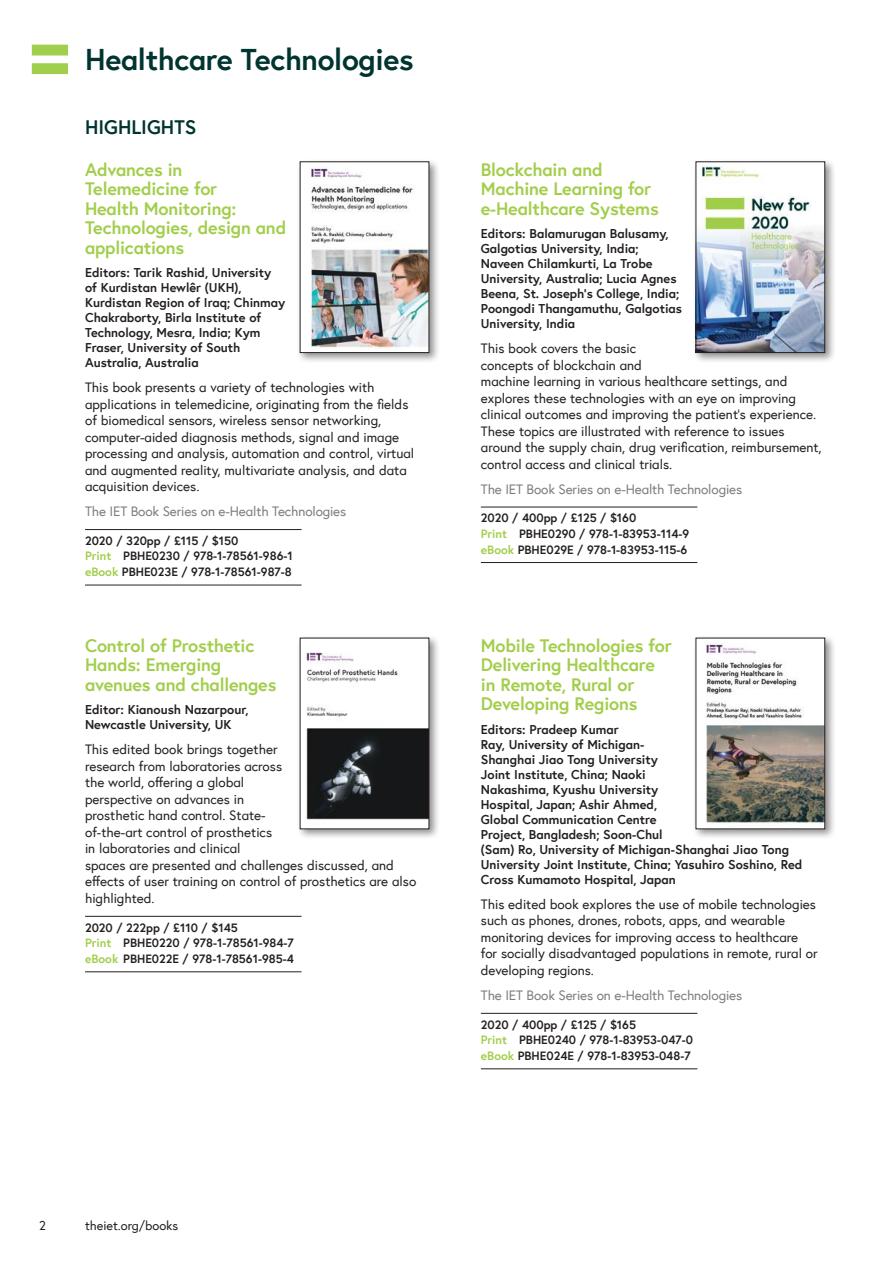
<style>
.page{position:relative;width:893px;height:1263px;background:#fff}
.page>*{position:absolute;margin:0;border:0;box-sizing:border-box;transform-origin:0 0}
.t1{font:700 30px "Europa";letter-spacing:-.01em;color:#003430}
.t2{font:700 19.5px "Europa";color:#003430}
.t3{font:700 18px/19.5px "Europa";letter-spacing:-.01em;color:#a2ce4c}
.t4{font:13.5px/16.5px "Europa";color:#241f1f}
.t5{font:13.5px "Europa";letter-spacing:-.01em;color:#7d7c7e}
.t6{font:700 12.75px/15px "Europa";color:#241f1f}
.t7{font:12.75px "Europa";color:#241f1f}
.t8{font:700 12px/15.8px "Europa";color:#241f1f}
.s1{color:#a2ce4c}
</style>
<div class="page">
<svg style="left:32px;top:45px;width:36px;height:29px"></svg>
<hr style="left:85px;top:529px;width:217px;height:1px;background:#241f1f">
<hr style="left:85px;top:585px;width:217px;height:1px;background:#241f1f">
<hr style="left:481px;top:507px;width:216px;height:1px;background:#241f1f">
<hr style="left:481px;top:562px;width:216px;height:1px;background:#241f1f">
<hr style="left:85px;top:916px;width:217px;height:1px;background:#241f1f">
<hr style="left:85px;top:971px;width:217px;height:1px;background:#241f1f">
<div style="left:693px;top:159px;width:143px;height:205px;background:#241f1f;opacity:.5"></div>
<img style="left:698px;top:164px;width:125px;height:187px">
<div style="left:696px;top:162px;width:129px;height:191px;border:1px solid #241f1f"></div>
<div style="left:297px;top:635px;width:143px;height:205px;background:#241f1f;opacity:.5"></div>
<img style="left:302px;top:641px;width:125px;height:186px">
<hr style="left:481px;top:1013px;width:216px;height:1px;background:#241f1f">
<hr style="left:481px;top:1068px;width:216px;height:1px;background:#241f1f">
<div style="left:693px;top:635px;width:143px;height:205px;background:#241f1f;opacity:.5"></div>
<img style="left:698px;top:640px;width:125px;height:187px">
<div style="left:297px;top:159px;width:143px;height:205px;background:#241f1f;opacity:.5"></div>
<img style="left:302px;top:164px;width:125px;height:187px">
<h1 class="t1" style="left:85px;top:39px;width:330px">Healthcare Technologies</h1>
<h2 class="t2" style="left:85px;top:114px;width:25px">Highlights</h2>
<h3 class="t3" style="left:85px;top:159px;width:203px">Advances in<br>Telemedicine for<br>Health Monitoring:<br>Technologies, design and applications</h3>
<p class="t6" style="left:85px;top:265px;width:202px">Editors: Tarik Rashid, University of Kurdistan Hewlêr (UKH),<br>Kurdistan Region of Iraq; Chinmay<br>Chakraborty, Birla Institute of<br>Technology, Mesra, India; Kym<br>Fraser, University of South<br>Australia, Australia</p>
<p class="t4" style="left:85px;top:379px;width:331px">This book presents a variety of technologies with applications in telemedicine, originating from the fields of biomedical sensors, wireless sensor networking, computer-aided diagnosis methods, signal and image processing and analysis, automation and control, virtual and augmented reality, multivariate analysis, and data acquisition devices.</p>
<p class="t5" style="left:85px;top:503px;width:263px">The IET Book Series on e-Health Technologies</p>
<p class="t8" style="left:85px;top:532px;width:209px">2020 / 320pp / £115 / $150<br><span class="s1">Print</span> PBHE0230 / 978-1-78561-986-1 <span class="s1">eBook</span> PBHE023E / 978-1-78561-987-8</p>
<h3 class="t3" style="left:85px;top:635px;width:193px">Control of Prosthetic<br>Hands: Emerging avenues and challenges</h3>
<p class="t6" style="left:85px;top:702px;width:165px">Editor: Kianoush Nazarpour,<br>Newcastle University, UK</p>
<p class="t4" style="left:85px;top:741px;width:333px">This edited book brings together<br>research from laboratories across<br>the world, offering a global<br>perspective on advances in<br>prosthetic hand control. State-<br>of-the-art control of prosthetics<br>in laboratories and clinical<br>spaces are presented and challenges discussed, and effects of user training on control of prosthetics are also highlighted.</p>
<p class="t8" style="left:85px;top:919px;width:210px">2020 / 222pp / £110 / $145<br><span class="s1">Print</span> PBHE0220 / 978-1-78561-984-7 <span class="s1">eBook</span> PBHE022E / 978-1-78561-985-4</p>
<p class="t7" style="left:39px;top:1218px;width:8px">2</p>
<p class="t7" style="left:85px;top:1218px;width:95px">theiet.org/books</p>
<h3 class="t3" style="left:481px;top:159px;width:179px">Blockchain and<br>Machine Learning for e-Healthcare Systems</h3>
<p class="t6" style="left:481px;top:226px;width:203px">Editors: Balamurugan Balusamy,<br>Galgotias University, India;<br>Naveen Chilamkurti, La Trobe<br>University, Australia; Lucia Agnes<br>Beena, St. Joseph’s College, India;<br>Poongodi Thangamuthu, Galgotias<br>University, India</p>
<p class="t4" style="left:481px;top:340px;width:342px">This book covers the basic<br>concepts of blockchain and<br>machine learning in various healthcare settings, and explores these technologies with an eye on improving clinical outcomes and improving the patient’s experience.<br>These topics are illustrated with reference to issues around the supply chain, drug verification, reimbursement, control access and clinical trials.</p>
<p class="t5" style="left:481px;top:480px;width:263px">The IET Book Series on e-Health Technologies</p>
<p class="t8" style="left:481px;top:510px;width:210px">2020 / 400pp / £125 / $160<br><span class="s1">Print</span> PBHE0290 / 978-1-83953-114-9 <span class="s1">eBook</span> PBHE029E / 978-1-83953-115-6</p>
<h3 class="t3" style="left:481px;top:635px;width:192px">Mobile Technologies for<br>Delivering Healthcare in Remote, Rural or<br>Developing Regions</h3>
<p class="t6" style="left:481px;top:722px;width:323px">Editors: Pradeep Kumar<br>Ray, University of Michigan-<br>Shanghai Jiao Tong University<br>Joint Institute, China; Naoki<br>Nakashima, Kyushu University<br>Hospital, Japan; Ashir Ahmed,<br>Global Communication Centre<br>Project, Bangladesh; Soon-Chul<br>(Sam) Ro, University of Michigan-Shanghai Jiao Tong University Joint Institute, China; Yasuhiro Soshino, Red Cross Kumamoto Hospital, Japan</p>
<p class="t4" style="left:481px;top:896px;width:338px">This edited book explores the use of mobile technologies such as phones, drones, robots, apps, and wearable monitoring devices for improving access to healthcare for socially disadvantaged populations in remote, rural or developing regions.</p>
<p class="t5" style="left:481px;top:986px;width:263px">The IET Book Series on e-Health Technologies</p>
<p class="t8" style="left:481px;top:1016px;width:214px">2020 / 400pp / £125 / $165<br><span class="s1">Print</span> PBHE0240 / 978-1-83953-047-0 <span class="s1">eBook</span> PBHE024E / 978-1-83953-048-7</p>
</div>
